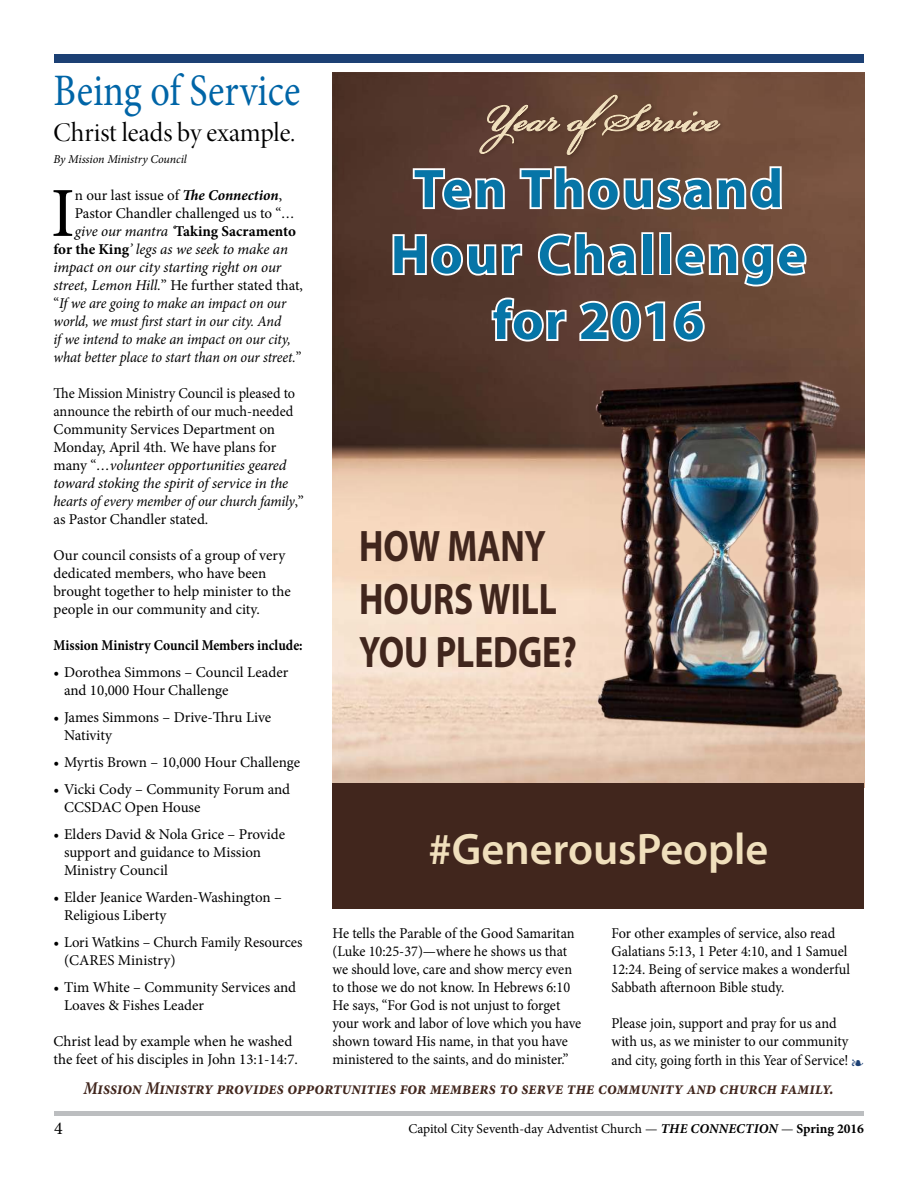
<style>
.page{position:relative;width:918px;height:1188px;background:#fff}
.page>*{position:absolute;margin:0;border:0;box-sizing:border-box;transform-origin:0 0}
.t1{font:70.35px "Minion Pro";color:#000}
.t2{font:700 54.9px/66px "Myriad Pro";letter-spacing:.05em;color:#0675a7;text-align:center}
.t3{font:45px "Minion Pro";color:#0065a7;scale:.85 1}
.t4{font:700 44.4px/53.2px "Myriad Pro";color:#41261d;scale:.8 1}
.t5{font:600 44.4px "Myriad Pro";color:#f0dfbc}
.t6{font:27px "Minion Pro Disp";color:#000}
.t7{font:italic 700 18px "Minion Pro";color:#41261d;scale:.9 1}
.t8{font:18px "Minion Pro";color:#000}
.t9{font:15px/18px "Minion Pro";letter-spacing:-.005em;color:#000;scale:.95 1}
.t10{font:15px/18px "Minion Pro";letter-spacing:-.005em;color:#000}
.t11{font:italic 15px "Minion Pro";letter-spacing:-.01em;color:#000;scale:.95 1}
.t12{font:italic 15px "Minion Pro";letter-spacing:-.01em;color:#000}
.t13{font:15px "Minion Pro";letter-spacing:-.005em;color:#000;scale:.92 1}
.t14{font:700 15px "Minion Pro";color:#000;scale:.9 1}
.t15{font:700 15px "Minion Pro";color:#000}
.t16{font:13.5px "Minion Pro";letter-spacing:-.005em;color:#000}
.t17{font:italic 12px "Minion Pro";letter-spacing:-.01em;color:#000}
.s1{font-weight:700;font-style:italic}
.s2{font-style:italic}
.s3{font-weight:400;font-style:italic}
.s4{font-weight:700;font-style:normal}
.s5{font-style:normal}
.s6{color:#1c4074}
.s7{font-weight:700}
</style>
<div class="page">
<hr style="left:54px;top:1112px;width:810px;height:4px;background:#bcbec0">
<div style="left:54px;top:54px;width:810px;height:9px;background:#1c4074"></div>
<img style="left:333px;top:72px;width:531px;height:711px">
<div style="left:333px;top:783px;width:531px;height:126px;background:#41261d"></div>
<div style="left:478px;top:94px;width:247px;height:66px;background:#41261d;opacity:.75"></div>
<svg style="left:480px;top:95px;width:240px;height:60px;background:#7a5b48"></svg>
<svg style="left:411px;top:166px;width:96px;height:46px"></svg>
<svg style="left:518px;top:164px;width:266px;height:48px"></svg>
<svg style="left:391px;top:232px;width:133px;height:46px"></svg>
<svg style="left:536px;top:230px;width:103px;height:48px"></svg>
<div style="left:641px;top:232px;width:13px;height:43px;border:4px solid #fff"></div>
<div style="left:659px;top:232px;width:12px;height:43px;border:4px solid #fff"></div>
<svg style="left:674px;top:242px;width:134px;height:46px"></svg>
<svg style="left:490px;top:296px;width:78px;height:47px"></svg>
<svg style="left:576px;top:299px;width:131px;height:44px"></svg>
<img style="left:590px;top:367px;width:260px;height:377px">
<h3 class="t3" style="left:54px;top:60px;width:292px">Being of Service</h3>
<h3 class="t6" style="left:54px;top:116px;width:243px">Christ leads by example.</h3>
<p class="t17" style="left:54px;top:151px;width:135px">By Mission Ministry Council</p>
<h2 class="t2" style="left:391px;top:154px;width:417px">Ten Thousand<br>Hour Challenge for 2016</h2>
<h1 class="t1" style="left:51px;top:166px;width:26px">I</h1>
<p class="t10" style="left:75px;top:186px;width:209px">n our last issue of <span class="s1">The Connection</span>,</p>
<p class="t10" style="left:75px;top:204px;width:222px">Pastor Chandler challenged us to “<span class="s2">…</span></p>
<p class="t15" style="left:75px;top:221px;width:223px"><span class="s3">give our mantra ‘</span>Taking Sacramento</p>
<p class="t12" style="left:54px;top:239px;width:236px"><span class="s4">for the King</span>’ legs as we seek to make an</p>
<p class="t12" style="left:54px;top:257px;width:229px">impact on our city starting right on our</p>
<p class="t10" style="left:54px;top:276px;width:251px"><span class="s2">street, Lemon Hill.</span>” He further stated that,</p>
<p class="t11" style="left:54px;top:293px;width:246px"><span class="s5">“</span>If we are going to make an impact on our</p>
<p class="t11" style="left:54px;top:311px;width:241px">world, we must first start in our city. And</p>
<p class="t11" style="left:54px;top:329px;width:251px">if we intend to make an impact on our city,</p>
<p class="t11" style="left:54px;top:347px;width:263px">what better place to start than on our street.<span class="s5">”</span></p>
<p class="t9" style="left:54px;top:384px;width:265px">The Mission Ministry Council is pleased to announce the rebirth of our much-needed Community Services Department on Monday, April 4th. We have plans for many “<span class="s2">…volunteer opportunities geared toward stoking the spirit of service in the hearts of every member of our church family</span>,” as Pastor Chandler stated.</p>
<p class="t10" style="left:54px;top:546px;width:239px">Our council consists of a group of very dedicated members, who have been brought together to help minister to the people in our community and city.</p>
<p class="t14" style="left:54px;top:635px;width:278px">Mission Ministry Council Members include:</p>
<p class="t10" style="left:64px;top:663px;width:226px;text-indent:-10px">• Dorothea Simmons – Council Leader and 10,000 Hour Challenge</p>
<p class="t10" style="left:64px;top:708px;width:209px;text-indent:-11px">• James Simmons – Drive-Thru Live<br>Nativity</p>
<p class="t10" style="left:54px;top:753px;width:248px">• Myrtis Brown – 10,000 Hour Challenge</p>
<p class="t10" style="left:64px;top:780px;width:228px;text-indent:-10px">• Vicki Cody – Community Forum and<br>CCSDAC Open House</p>
<p class="t10" style="left:64px;top:825px;width:223px;text-indent:-10px">• Elders David &amp; Nola Grice – Provide support and guidance to Mission<br>Ministry Council</p>
<p class="t10" style="left:64px;top:888px;width:219px;text-indent:-10px">• Elder Jeanice Warden-Washington –<br>Religious Liberty</p>
<p class="t10" style="left:64px;top:933px;width:240px;text-indent:-10px">• Lori Watkins – Church Family Resources (CARES Ministry)</p>
<p class="t10" style="left:64px;top:978px;width:234px;text-indent:-10px">• Tim White – Community Services and<br>Loaves &amp; Fishes Leader</p>
<p class="t10" style="left:54px;top:1032px;width:246px">Christ lead by example when he washed the feet of his disciples in John 13:1-14:7.</p>
<h3 class="t4" style="left:359px;top:518px;width:274px">HOW MANY<br>HOURS WILL<br>YOU PLEDGE?</h3>
<h3 class="t5" style="left:428px;top:821px;width:342px">#GenerousPeople</h3>
<p class="t9" style="left:333px;top:924px;width:263px">He tells the Parable of the Good Samaritan (Luke 10:25-37)—where he shows us that we should love, care and show mercy even to those we do not know. In Hebrews 6:10<br>He says, “For God is not unjust to forget your work and labor of love which you have shown toward His name, in that you have ministered to the saints, and do minister.”</p>
<p class="t9" style="left:612px;top:924px;width:253px">For other examples of service, also read Galatians 5:13, 1 Peter 4:10, and 1 Samuel 12:24. Being of service makes a wonderful Sabbath afternoon Bible study.</p>
<p class="t9" style="left:612px;top:1014px;width:251px">Please join, support and pray for us and with us, as we minister to our community</p>
<p class="t13" style="left:612px;top:1051px;width:275px">and city, going forth in this Year of Service! <span class="s6">❧</span></p>
<p class="t7" style="left:83px;top:1076px;width:835px">Mission Ministry provides opportunities for members to serve the community and church family.</p>
<p class="t8" style="left:54px;top:1116px;width:10px">4</p>
<p class="t16" style="left:408px;top:1120px;width:457px">Capitol City Seventh-day Adventist Church — <span class="s1">THE CONNECTION</span> — <span class="s7">Spring 2016</span></p>
</div>
